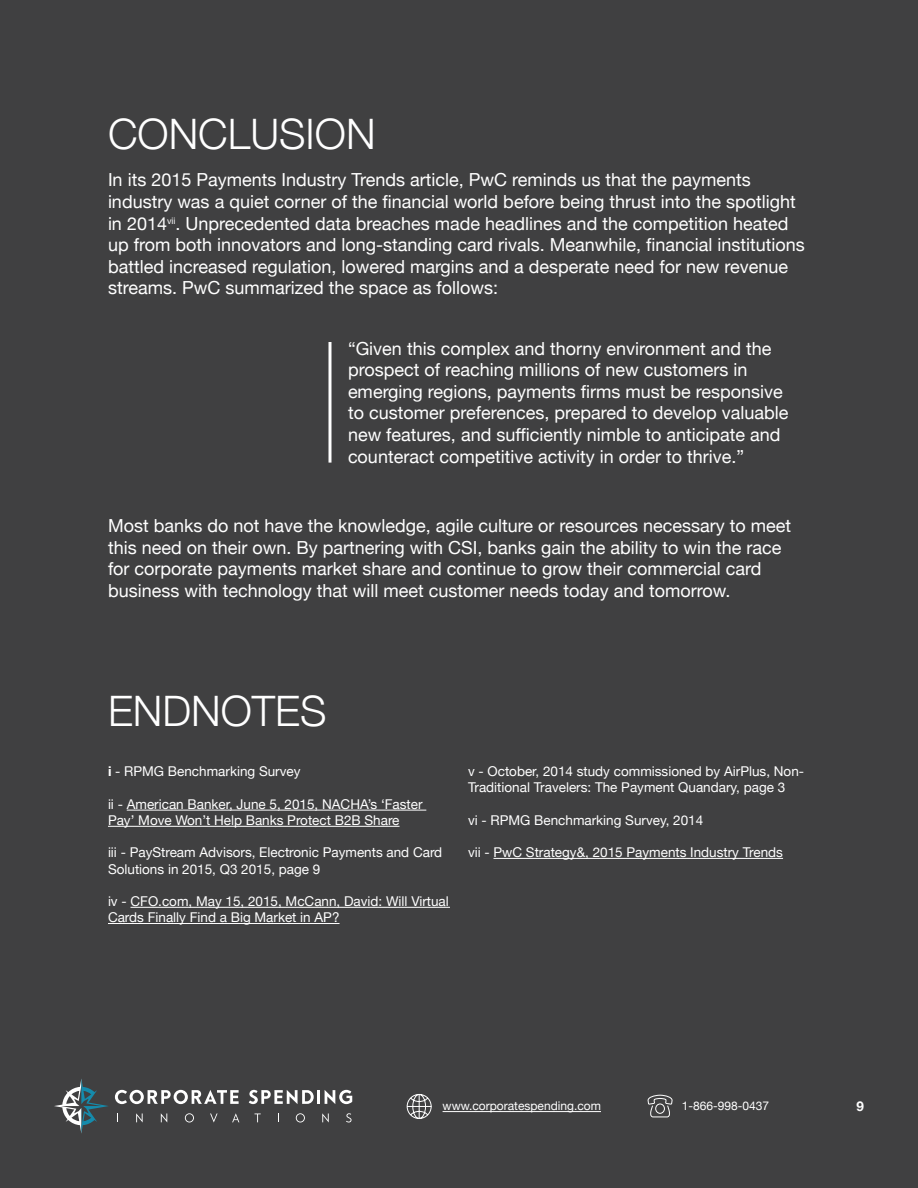
<style>
.page{position:relative;width:918px;height:1188px;background:#404041}
.page>*{position:absolute;margin:0;border:0;box-sizing:border-box;transform-origin:0 0}
.Body{font:300 42px "Helvetica Neue";color:#fff}
.Body-2{font:18px/21.6px "Helvetica Neue";color:#fff}
.Body-3{font:13.5px/16.2px "Helvetica Neue";color:#fff}
.Body-4{font:700 13.5px "Helvetica Neue";color:#fff}
.Body-5{font:12px "Helvetica Neue";color:#fff}
.s1{font-weight:700}
</style>
<div class="page">
<hr style="left:127px;top:810px;width:299px;height:1px;background:#fff">
<hr style="left:108px;top:826px;width:292px;height:1px;background:#fff">
<hr style="left:131px;top:907px;width:319px;height:1px;background:#fff">
<hr style="left:108px;top:923px;width:232px;height:1px;background:#fff">
<hr style="left:494px;top:858px;width:289px;height:1px;background:#fff">
<svg style="left:328px;top:342px;width:4px;height:121px"></svg>
<hr style="left:443px;top:1111px;width:158px;height:1px;background:#fff">
<svg style="left:406px;top:1094px;width:26px;height:25px"></svg>
<svg style="left:647px;top:1094px;width:26px;height:24px"></svg>
<svg style="left:54px;top:1079px;width:54px;height:54px"></svg>
<svg style="left:115px;top:1090px;width:124px;height:14px"></svg>
<svg style="left:249px;top:1090px;width:65px;height:14px"></svg>
<hr style="left:317px;top:1090px;width:3px;height:14px;background:#fff">
<svg style="left:325px;top:1090px;width:27px;height:14px"></svg>
<svg style="left:136px;top:1113px;width:7px;height:10px"></svg>
<svg style="left:161px;top:1113px;width:6px;height:10px"></svg>
<svg style="left:185px;top:1113px;width:9px;height:10px"></svg>
<svg style="left:210px;top:1113px;width:8px;height:10px"></svg>
<svg style="left:232px;top:1113px;width:7px;height:9px"></svg>
<svg style="left:255px;top:1113px;width:6px;height:9px"></svg>
<svg style="left:296px;top:1113px;width:9px;height:10px"></svg>
<svg style="left:322px;top:1113px;width:7px;height:10px"></svg>
<svg style="left:346px;top:1113px;width:6px;height:10px"></svg>
<p class="Body" style="left:108px;top:100px;width:269px">CONCLUSION</p>
<p class="Body-2" style="left:108px;top:170px;width:698px">In its 2015 Payments Industry Trends article, PwC reminds us that the payments industry was a quiet corner of the financial world before being thrust into the spotlight in 2014<sup>vii</sup>. Unprecedented data breaches made headlines and the competition heated up from both innovators and long-standing card rivals. Meanwhile, financial institutions battled increased regulation, lowered margins and a desperate need for new revenue streams. PwC summarized the space as follows:</p>
<p class="Body-2" style="left:348px;top:338px;width:442px">“Given this complex and thorny environment and the prospect of reaching millions of new customers in emerging regions, payments firms must be responsive to customer preferences, prepared to develop valuable new features, and sufficiently nimble to anticipate and counteract competitive activity in order to thrive.”</p>
<p class="Body-2" style="left:108px;top:516px;width:685px">Most banks do not have the knowledge, agile culture or resources necessary to meet this need on their own. By partnering with CSI, banks gain the ability to win the race for corporate payments market share and continue to grow their commercial card business with technology that will meet customer needs today and tomorrow.</p>
<p class="Body" style="left:108px;top:678px;width:220px">ENDNOTES</p>
<p class="Body-3" style="left:108px;top:764px;width:194px"><span class="s1">i</span> - RPMG Benchmarking Survey</p>
<p class="Body-3" style="left:108px;top:797px;width:316px">ii - American Banker, June 5, 2015, NACHA’s ‘Faster<br>Pay’ Move Won’t Help Banks Protect B2B Share</p>
<p class="Body-3" style="left:108px;top:845px;width:336px">iii - PayStream Advisors, Electronic Payments and Card<br>Solutions in 2015, Q3 2015, page 9</p>
<p class="Body-3" style="left:108px;top:894px;width:342px">iv - CFO.com, May 15, 2015, McCann, David: Will Virtual<br>Cards Finally Find a Big Market in AP?</p>
<p class="Body-3" style="left:468px;top:764px;width:338px">v - October, 2014 study commissioned by AirPlus, Non-<br>Traditional Travelers: The Payment Quandary, page 3</p>
<p class="Body-3" style="left:468px;top:813px;width:237px">vi - RPMG Benchmarking Survey, 2014</p>
<p class="Body-3" style="left:468px;top:845px;width:317px">vii - PwC Strategy&amp;, 2015 Payments Industry Trends</p>
<p class="Body-5" style="left:443px;top:1097px;width:160px">www.corporatespending.com</p>
<p class="Body-5" style="left:682px;top:1097px;width:89px">1-866-998-0437</p>
<p class="Body-4" style="left:856px;top:1095px;width:9px">9</p>
</div>
